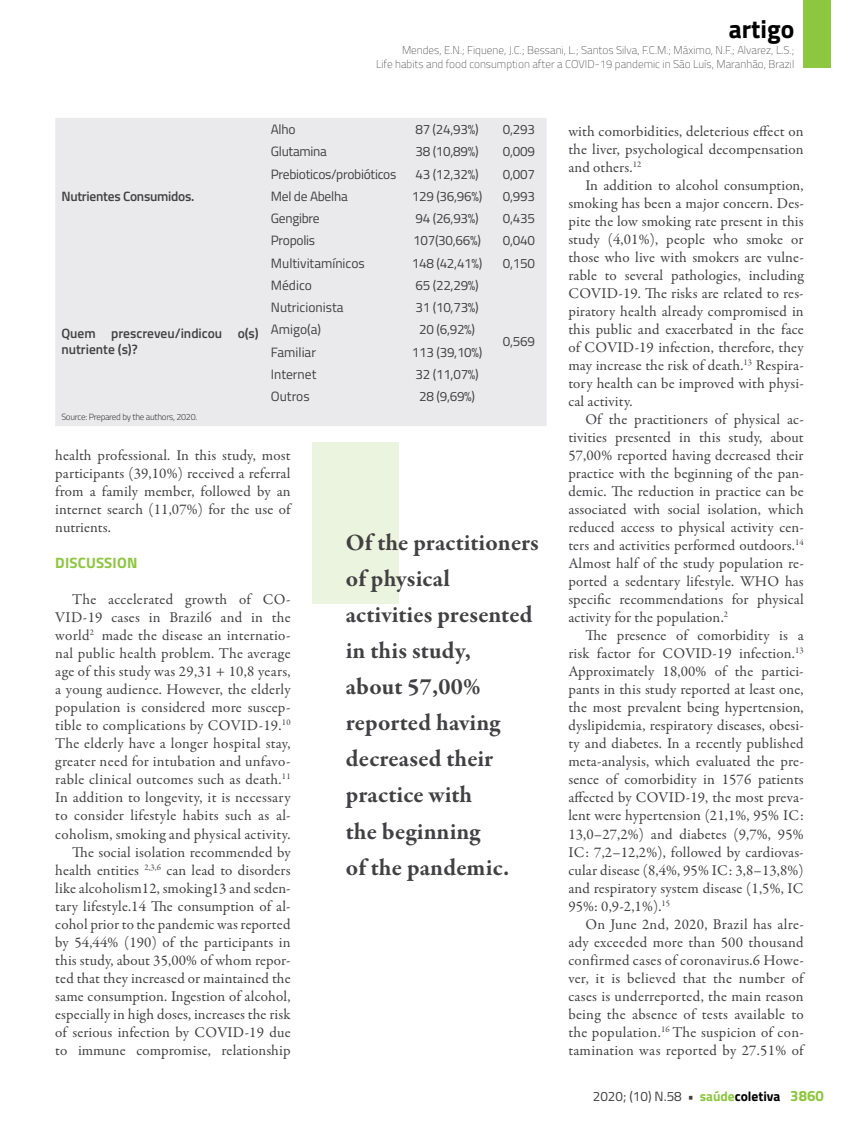
<style>
.page{position:relative;width:859px;height:1132px;background:#fff}
.page>*{position:absolute;margin:0;border:0;box-sizing:border-box;transform-origin:0 0}
.t1{font:700 25.5px "Titillium";color:#000}
.t2{font:700 24px/36px "Garamond Premr Pro";letter-spacing:.005em;color:#414042}
.t3{font:15px/18px "Garamond Premr Pro";letter-spacing:.01em;color:#414042;text-align:justify}
.t4{font:700 15px "Titillium";letter-spacing:.01em;color:#8dc63f}
.t5{font:13.5px "Titillium";letter-spacing:-.02em;color:#414042}
.t6{font:600 13.5px/16.2px "Titillium";letter-spacing:-.005em;color:#414042}
.t7{font:13.5px "Titillium";color:#414042}
.t8{font:100 11.25px/13.5px "Titillium";color:#414042;text-align:right}
.t9{font:300 9px "Titillium";letter-spacing:-.03em;color:#414042}
.s1{font-weight:700}
.s2{font-weight:700;color:#8dc63f}
.s3{font-weight:700;color:#000}
.s4{font-weight:700;font-size:15px;color:#8dc63f}
</style>
<div class="page">
<div style="left:804px;top:0;width:27px;height:68px;background:#8dc63f"></div>
<div style="left:55px;top:118px;width:492px;height:308px;background:#eaeaec"></div>
<div style="left:313px;top:442px;width:86px;height:162px;background:#ebf4de"></div>
<h1 class="t1" style="left:729px;top:10px;width:67px">artigo</h1>
<p class="t8" style="left:376px;top:43px;width:420px">Mendes, E.N.; Fiquene, J.C.; Bessani, L.; Santos Silva, F.C.M.; Máximo, N.F.; Alvarez, L.S.;<br>Life habits and food consumption after a COVID-19 pandemic in São Luís, Maranhão, Brazil</p>
<p class="t6" style="left:61px;top:187px;width:135px">Nutrientes Consumidos.</p>
<p class="t6" style="left:61px;top:324px;width:199px">Quem prescreveu/indicou o(s) nutriente (s)?</p>
<p class="t9" style="left:61px;top:410px;width:137px">Source: Prepared by the authors, 2020.</p>
<p class="t5" style="left:271px;top:119px;width:26px">Alho</p>
<p class="t5" style="left:415px;top:119px;width:65px">87 (24,93%)</p>
<p class="t5" style="left:503px;top:119px;width:34px">0,293</p>
<p class="t5" style="left:271px;top:142px;width:58px">Glutamina</p>
<p class="t5" style="left:415px;top:142px;width:65px">38 (10,89%)</p>
<p class="t5" style="left:503px;top:142px;width:34px">0,009</p>
<p class="t5" style="left:271px;top:164px;width:127px">Prebioticos/probióticos</p>
<p class="t5" style="left:415px;top:164px;width:65px">43 (12,32%)</p>
<p class="t5" style="left:503px;top:164px;width:34px">0,007</p>
<p class="t5" style="left:271px;top:186px;width:78px">Mel de Abelha</p>
<p class="t5" style="left:412px;top:186px;width:72px">129 (36,96%)</p>
<p class="t5" style="left:503px;top:186px;width:34px">0,993</p>
<p class="t5" style="left:271px;top:208px;width:50px">Gengibre</p>
<p class="t5" style="left:415px;top:208px;width:65px">94 (26,93%)</p>
<p class="t5" style="left:503px;top:208px;width:34px">0,435</p>
<p class="t5" style="left:271px;top:231px;width:46px">Propolis</p>
<p class="t5" style="left:413px;top:231px;width:69px">107(30,66%)</p>
<p class="t5" style="left:503px;top:231px;width:34px">0,040</p>
<p class="t7" style="left:271px;top:253px;width:95px">Multivitamínicos</p>
<p class="t5" style="left:412px;top:253px;width:72px">148 (42,41%)</p>
<p class="t5" style="left:503px;top:253px;width:34px">0,150</p>
<p class="t5" style="left:271px;top:275px;width:43px">Médico</p>
<p class="t5" style="left:415px;top:275px;width:65px">65 (22,29%)</p>
<p class="t7" style="left:271px;top:297px;width:74px">Nutricionista</p>
<p class="t5" style="left:415px;top:297px;width:65px">31 (10,73%)</p>
<p class="t5" style="left:271px;top:320px;width:52px">Amigo(a)</p>
<p class="t5" style="left:419px;top:320px;width:58px">20 (6,92%)</p>
<p class="t7" style="left:271px;top:342px;width:47px">Familiar</p>
<p class="t5" style="left:412px;top:342px;width:72px">113 (39,10%)</p>
<p class="t7" style="left:271px;top:364px;width:47px">Internet</p>
<p class="t5" style="left:415px;top:364px;width:65px">32 (11,07%)</p>
<p class="t5" style="left:271px;top:386px;width:40px">Outros</p>
<p class="t5" style="left:419px;top:386px;width:58px">28 (9,69%)</p>
<p class="t5" style="left:503px;top:331px;width:34px">0,569</p>
<p class="t3" style="left:55px;top:446px;width:237px">health professional. In this study, most participants (39,10%) received a referral from a family member, followed by an internet search (11,07%) for the use of nutrients.</p>
<p class="t4" style="left:55px;top:551px;width:84px">DISCUSSION</p>
<p class="t3" style="left:55px;top:590px;width:237px;text-align:right">The accelerated growth of CO-VID-19 cases in Brazil6 and in the world<sup>2</sup> made the disease an internatio&shy;nal public health problem. The average age of this study was 29,31 + 10,8 years, a young audience. However, the elderly population is considered more suscep&shy;tible to complications by COVID-19.<sup>10<br></sup>The elderly have a longer hospital stay, greater need for intubation and unfavo&shy;rable clinical outcomes such as death.<sup>11<br></sup>In addition to longevity, it is necessary to consider lifestyle habits such as al&shy;coholism, smoking and physical activity.<br>The social isolation recommended by health entities <sup>2,3,6</sup> can lead to disorders like alcoholism12, smoking13 and seden&shy;tary lifestyle.14 The consumption of al&shy;cohol prior to the pandemic was reported by 54,44% (190) of the participants in this study, about 35,00% of whom repor&shy;ted that they increased or maintained the same consumption. Ingestion of alcohol, especially in high doses, increases the risk of serious infection by COVID-19 due to immune compromise, relationship</p>
<h2 class="t2" style="left:346px;top:525px;width:195px">Of the practitioners of physical activities presented in this study,<br>about 57,00% reported having decreased their practice with<br>the beginning<br>of the pandemic.</h2>
<p class="t3" style="left:568px;top:122px;width:237px">with comorbidities, deleterious effect on the liver, psychological decompensation and others.<sup>12</sup></p>
<p class="t3" style="left:568px;top:176px;width:237px;text-indent:17px">In addition to alcohol consumption, smoking has been a major concern. Des&shy;pite the low smoking rate present in this study (4,01%), people who smoke or those who live with smokers are vulne&shy;rable to several pathologies, including COVID-19. The risks are related to res&shy;piratory health already compromised in this public and exacerbated in the face of COVID-19 infection, therefore, they may increase the risk of death.<sup>13</sup> Respira&shy;tory health can be improved with physi&shy;cal activity.</p>
<p class="t3" style="left:568px;top:410px;width:237px;text-indent:17px">Of the practitioners of physical ac&shy;tivities presented in this study, about 57,00% reported having decreased their practice with the beginning of the pan&shy;demic. The reduction in practice can be associated with social isolation, which reduced access to physical activity cen&shy;ters and activities performed outdoors.<sup>14<br></sup>Almost half of the study population re&shy;ported a sedentary lifestyle. WHO has specific recommendations for physical activity for the population.<sup>2</sup></p>
<p class="t3" style="left:568px;top:626px;width:237px;text-indent:17px">The presence of comorbidity is a risk factor for COVID-19 infection.<sup>13<br></sup>Approximately 18,00% of the partici&shy;pants in this study reported at least one, the most prevalent being hypertension, dyslipidemia, respiratory diseases, obesi&shy;ty and diabetes. In a recently published meta-analysis, which evaluated the pre&shy;sence of comorbidity in 1576 patients affected by COVID-19, the most preva&shy;lent were hypertension (21,1%, 95% IC:<br>13,0–27,2%) and diabetes (9,7%, 95% IC: 7,2–12,2%), followed by cardiovas&shy;cular disease (8,4%, 95% IC: 3,8–13,8%) and respiratory system disease (1,5%, IC 95%: 0,9-2,1%).<sup>15</sup></p>
<p class="t3" style="left:568px;top:914px;width:237px;text-indent:17px">On June 2nd, 2020, Brazil has alre&shy;ady exceeded more than 500 thousand confirmed cases of coronavirus.6 Howe&shy;ver, it is believed that the number of cases is underreported, the main reason being the absence of tests available to the population.<sup>16</sup> The suspicion of con&shy;tamination was reported by 27.51% of</p>
<p class="t5" style="left:593px;top:1086px;width:233px">2020; (10) N.58 <span class="s1">•</span> <span class="s2">saúde</span><span class="s3">coletiva</span> <span class="s4">3860</span></p>
</div>
